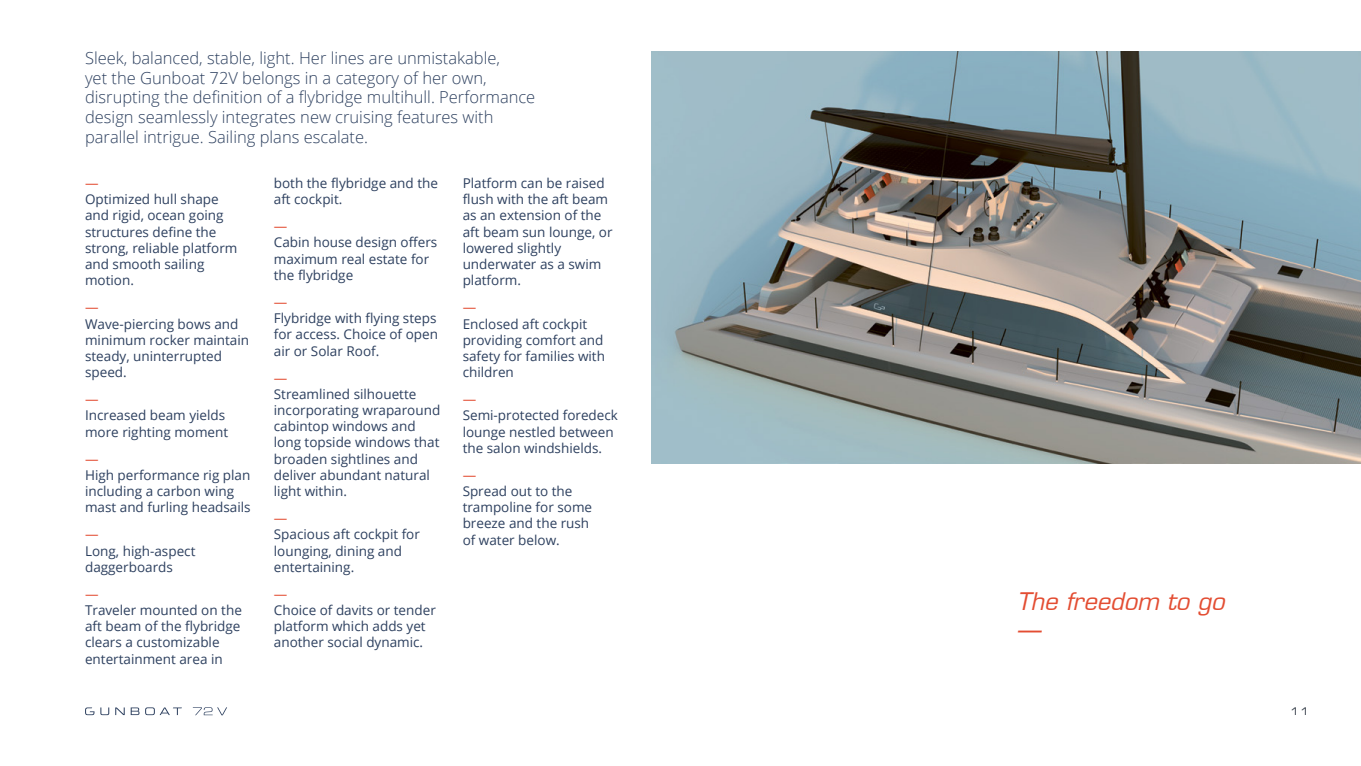
<style>
.page{position:relative;width:1361px;height:766px;background:#fff}
.page>*{position:absolute;margin:0;border:0;box-sizing:border-box;transform-origin:0 0}
.t1{font:italic 23.7px/28.3px "Eurostile";color:#e34d32}
.t2{font:300 16.5px/19.8px "Open Sans";color:#2d405f}
.t3{font:13.5px/16.2px "Open Sans";color:#2d405f}
.t4{font:13.5px "Open Sans";color:#e34d32}
.t5{font:10.5px "Eurostile LT Std Ex 2";color:#303945}
.s1{color:#e34d32}
.s2{font-style:inherit}
</style>
<div class="page">
<img style="left:651px;top:51px;width:710px;height:412px">
<svg style="left:85px;top:707px;width:9px;height:8px"></svg>
<svg style="left:145px;top:707px;width:37px;height:8px"></svg>
<svg style="left:131px;top:707px;width:8px;height:7px"></svg>
<svg style="left:115px;top:707px;width:10px;height:7px"></svg>
<svg style="left:100px;top:707px;width:9px;height:8px"></svg>
<svg style="left:193px;top:707px;width:34px;height:8px"></svg>
<p class="t2" style="left:85px;top:47px;width:452px">Sleek, balanced, stable, light. Her lines are unmistakable,<br>yet the Gunboat 72V belongs in a category of her own, disrupting the definition of a flybridge multihull. Performance design seamlessly integrates new cruising features with parallel intrigue. Sailing plans escalate.</p>
<p class="t4" style="left:85px;top:174px;width:15px">—</p>
<p class="t3" style="left:85px;top:191px;width:154px">Optimized hull shape and rigid, ocean going structures define the strong, reliable platform and smooth sailing motion.</p>
<p class="t4" style="left:85px;top:298px;width:15px">—</p>
<p class="t3" style="left:85px;top:315px;width:166px">Wave-piercing bows and minimum rocker maintain steady, uninterrupted speed.</p>
<p class="t4" style="left:85px;top:390px;width:15px">—</p>
<p class="t3" style="left:85px;top:407px;width:145px">Increased beam yields more righting moment</p>
<p class="t4" style="left:85px;top:449px;width:15px">—</p>
<p class="t3" style="left:85px;top:466px;width:167px">High performance rig plan including a carbon wing mast and furling headsails</p>
<p class="t4" style="left:85px;top:525px;width:15px">—</p>
<p class="t3" style="left:85px;top:542px;width:112px">Long, high-aspect daggerboards</p>
<p class="t4" style="left:85px;top:584px;width:15px">—</p>
<p class="t3" style="left:85px;top:601px;width:158px">Traveler mounted on the aft beam of the flybridge clears a customizable entertainment area in</p>
<p class="t3" style="left:274px;top:175px;width:166px">both the flybridge and the aft cockpit.</p>
<p class="t4" style="left:274px;top:217px;width:15px">—</p>
<p class="t3" style="left:274px;top:234px;width:165px">Cabin house design offers maximum real estate for the flybridge</p>
<p class="t4" style="left:274px;top:293px;width:15px">—</p>
<p class="t3" style="left:274px;top:310px;width:166px;text-align:justify">Flybridge with flying steps for access. Choice of open air or Solar Roof.</p>
<p class="t4" style="left:274px;top:368px;width:15px">—</p>
<p class="t3" style="left:274px;top:385px;width:168px">Streamlined silhouette incorporating wraparound cabintop windows and long topside windows that broaden sightlines and deliver abundant natural light within.</p>
<p class="t4" style="left:274px;top:509px;width:15px">—</p>
<p class="t3" style="left:274px;top:526px;width:148px">Spacious aft cockpit for lounging, dining and entertaining.</p>
<p class="t4" style="left:274px;top:584px;width:15px">—</p>
<p class="t3" style="left:274px;top:601px;width:163px">Choice of davits or tender platform which adds yet another social dynamic.</p>
<p class="t3" style="left:463px;top:175px;width:151px">Platform can be raised flush with the aft beam as an extension of the aft beam sun lounge, or lowered slightly underwater as a swim platform.</p>
<p class="t4" style="left:463px;top:298px;width:15px">—</p>
<p class="t3" style="left:463px;top:315px;width:144px">Enclosed aft cockpit providing comfort and safety for families with children</p>
<p class="t4" style="left:463px;top:390px;width:15px">—</p>
<p class="t3" style="left:463px;top:407px;width:157px">Semi-protected foredeck lounge nestled between the salon windshields.</p>
<p class="t3" style="left:463px;top:466px;width:131px"><span class="s1">—<br></span><span class="s2">S</span>pread out to the trampoline for some breeze and the rush of water below.</p>
<h1 class="t1" style="left:1017px;top:587px;width:209px">The freedom to go —</h1>
<p class="t5" style="left:1289px;top:704px;width:22px">11</p>
</div>
